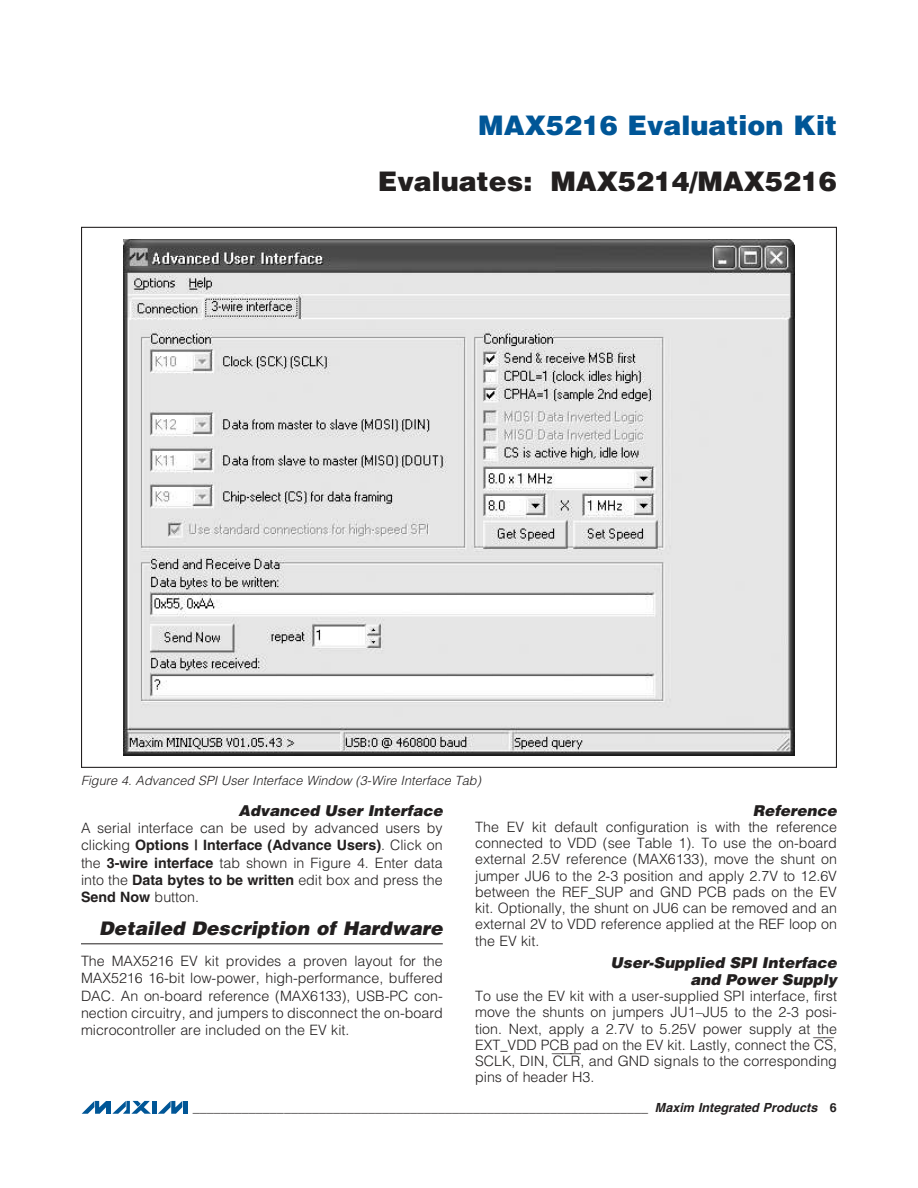
<style>
.page{position:relative;width:918px;height:1188px;background:#fff}
.page>*{position:absolute;margin:0;border:0;box-sizing:border-box;transform-origin:0 0}
.t1{font:27px "DTP Hel Bla";color:#221f1f}
.t2{font:27px "DTP Hel Bla";color:#005697}
.t3{font:18.75px "DTP Hel Bla Obl";color:#221f1f}
.t4{font:15px/17.1px "DTP Hel Bla Obl";color:#221f1f;text-align:right}
.t5{font:14.25px/16.4px "DTP Hel Lig";color:#221f1f;text-align:justify}
.t6{font:14.25px "DTP Hel Bol";color:#221f1f}
.t7{font:12.75px "DTP Hel Lig Obl";color:#221f1f}
.t8{font:12.6px "DTP Hel Bol";color:#221f1f}
.s1{font-family:"DTP Hel Lig"}
.s2{font-family:"DTP Hel Bol"}
.s3{font-family:"DTP Hel Lig Ove"}
.s4{font-family:"DTP Hel Bol Obl"}
</style>
<div class="page">
<svg style="left:112px;top:1101px;width:39px;height:13px"></svg>
<svg style="left:82px;top:1101px;width:24px;height:13px"></svg>
<hr style="left:107px;top:1101px;width:4px;height:13px;background:#005697">
<hr style="left:152px;top:1101px;width:4px;height:13px;background:#005697">
<svg style="left:158px;top:1101px;width:24px;height:13px"></svg>
<hr style="left:183px;top:1101px;width:4px;height:13px;background:#005697">
<hr style="left:81px;top:943px;width:362px;height:1px;background:#221f1f">
<img style="left:123px;top:239px;width:672px;height:517px">
<h1 class="t2" style="left:478px;top:113px;width:360px">MAX5216 Evaluation Kit</h1>
<h1 class="t1" style="left:378px;top:169px;width:461px">Evaluates: MAX5214/MAX5216</h1>
<p class="t7" style="left:81px;top:775px;width:402px">Figure 4. Advanced SPI User Interface Window (3-Wire Interface Tab)</p>
<p class="t4" style="left:239px;top:803px;width:206px">Advanced User Interface</p>
<p class="t5" style="left:81px;top:821px;width:363px">A serial interface can be used by advanced users by</p>
<p class="t6" style="left:81px;top:839px;width:363px"><span class="s1">clicking</span> Options | Interface (Advance Users)<span class="s1">. Click on</span></p>
<p class="t5" style="left:81px;top:855px;width:363px;line-height:17.2px">the <span class="s2">3-wire interface</span> tab shown in Figure 4. Enter data into the <span class="s2">Data bytes to be written</span> edit box and press the</p>
<p class="t6" style="left:81px;top:891px;width:120px">Send Now <span class="s1">button.</span></p>
<h2 class="t3" style="left:99px;top:920px;width:345px">Detailed Description of Hardware</h2>
<p class="t5" style="left:81px;top:953px;width:363px;line-height:17.2px">The MAX5216 EV kit provides a proven layout for the MAX5216 16-bit low-power, high-performance, buffered DAC. An on-board reference (MAX6133), USB-PC con&shy;nection circuitry, and jumpers to disconnect the on-board microcontroller are included on the EV kit.</p>
<p class="t4" style="left:753px;top:803px;width:86px">Reference</p>
<p class="t5" style="left:475px;top:820px;width:363px">The EV kit default configuration is with the reference connected to VDD (see Table 1). To use the on-board external 2.5V reference (MAX6133), move the shunt on jumper JU6 to the 2-3 position and apply 2.7V to 12.6V between the REF_SUP and GND PCB pads on the EV kit. Optionally, the shunt on JU6 can be removed and an external 2V to VDD reference applied at the REF loop on the EV kit.</p>
<p class="t4" style="left:610px;top:955px;width:228px">User-Supplied SPI Interface and Power Supply</p>
<p class="t5" style="left:475px;top:989px;width:363px">To use the EV kit with a user-supplied SPI interface, first move the shunts on jumpers JU1–JU5 to the 2-3 posi&shy;tion. Next, apply a 2.7V to 5.25V power supply at the EXT_VDD PCB pad on the EV kit. Lastly, connect the <span class="s3">CS</span>, SCLK, DIN, <span class="s3">CLR</span>, and GND signals to the corresponding pins of header H3.</p>
<p class="t8" style="left:193px;top:1102px;width:646px">_________________________________________________________________ <span class="s4">Maxim Integrated Products</span> 6</p>
</div>
